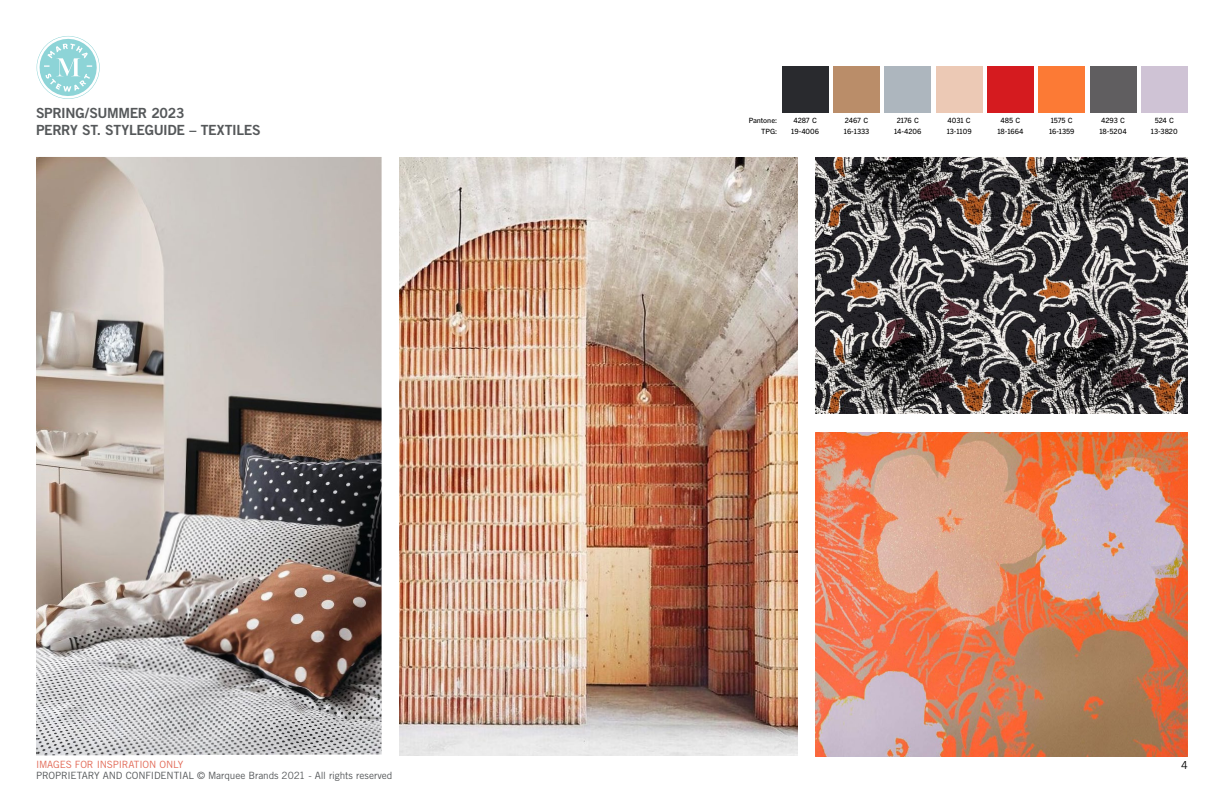
<style>
.page{position:relative;width:1224px;height:792px;background:#fff}
.page>*{position:absolute;margin:0;border:0;box-sizing:border-box;transform-origin:0 0}
.t1{font:14px/16.8px "Trade Gothic Bold Two";letter-spacing:-.025em;color:#55585a}
.t2{font:11px "Trade Gothic";color:#000}
.t3{font:10px "Trade Gothic";letter-spacing:-.01em;color:#55585a}
.t4{font:10px "Trade Gothic";letter-spacing:-.015em;color:#e26a57}
.t5{font:500 7px/10.3px "MSL Gothic";color:#000;text-align:center}
</style>
<div class="page">
<svg style="left:36px;top:36px;width:64px;height:63px"></svg>
<img style="left:36px;top:157px;width:346px;height:598px">
<img style="left:815px;top:157px;width:373px;height:256px">
<img style="left:815px;top:432px;width:373px;height:324px">
<img style="left:400px;top:158px;width:397px;height:598px">
<div style="left:884px;top:66px;width:47px;height:47px;background:#adb6be"></div>
<div style="left:782px;top:66px;width:47px;height:47px;background:#292a2e"></div>
<div style="left:1038px;top:66px;width:47px;height:47px;background:#fc7a35"></div>
<div style="left:1141px;top:66px;width:47px;height:47px;background:#cfc3d5"></div>
<div style="left:1090px;top:66px;width:46px;height:47px;background:#605e60"></div>
<div style="left:987px;top:66px;width:47px;height:47px;background:#d51b1f"></div>
<div style="left:936px;top:66px;width:47px;height:47px;background:#ecc9b5"></div>
<div style="left:833px;top:66px;width:47px;height:47px;background:#ba8d69"></div>
<h1 class="t1" style="left:36px;top:104px;width:226px">SPRING/SUMMER 2023<br>PERRY ST. STYLEGUIDE – TEXTILES</h1>
<p class="t5" style="left:894px;top:116px;width:29px">2176 C<br>14-4206</p>
<p class="t5" style="left:749px;top:116px;width:30px;text-align:right">Pantone:<br>TPG:</p>
<p class="t5" style="left:1049px;top:116px;width:27px;text-align:left">1575 C<br>16-1359</p>
<p class="t5" style="left:1151px;top:116px;width:28px">524 C<br>13-3820</p>
<p class="t5" style="left:791px;top:116px;width:29px">4287 C<br>19-4006</p>
<p class="t5" style="left:844px;top:116px;width:27px;text-align:left">2467 C<br>16-1333</p>
<p class="t5" style="left:947px;top:116px;width:26px;text-align:left">4031 C<br>13-1109</p>
<p class="t5" style="left:997px;top:116px;width:27px">485 C<br>18-1664</p>
<p class="t5" style="left:1099px;top:116px;width:29px;text-align:left">4293 C<br>18-5204</p>
<h3 class="t4" style="left:36px;top:759px;width:149px">IMAGES FOR INSPIRATION ONLY</h3>
<h2 class="t2" style="left:1181px;top:759px;width:8px">4</h2>
<h3 class="t3" style="left:36px;top:769px;width:358px">PROPRIETARY AND CONFIDENTIAL © Marquee Brands 2021 - All rights reserved</h3>
</div>
